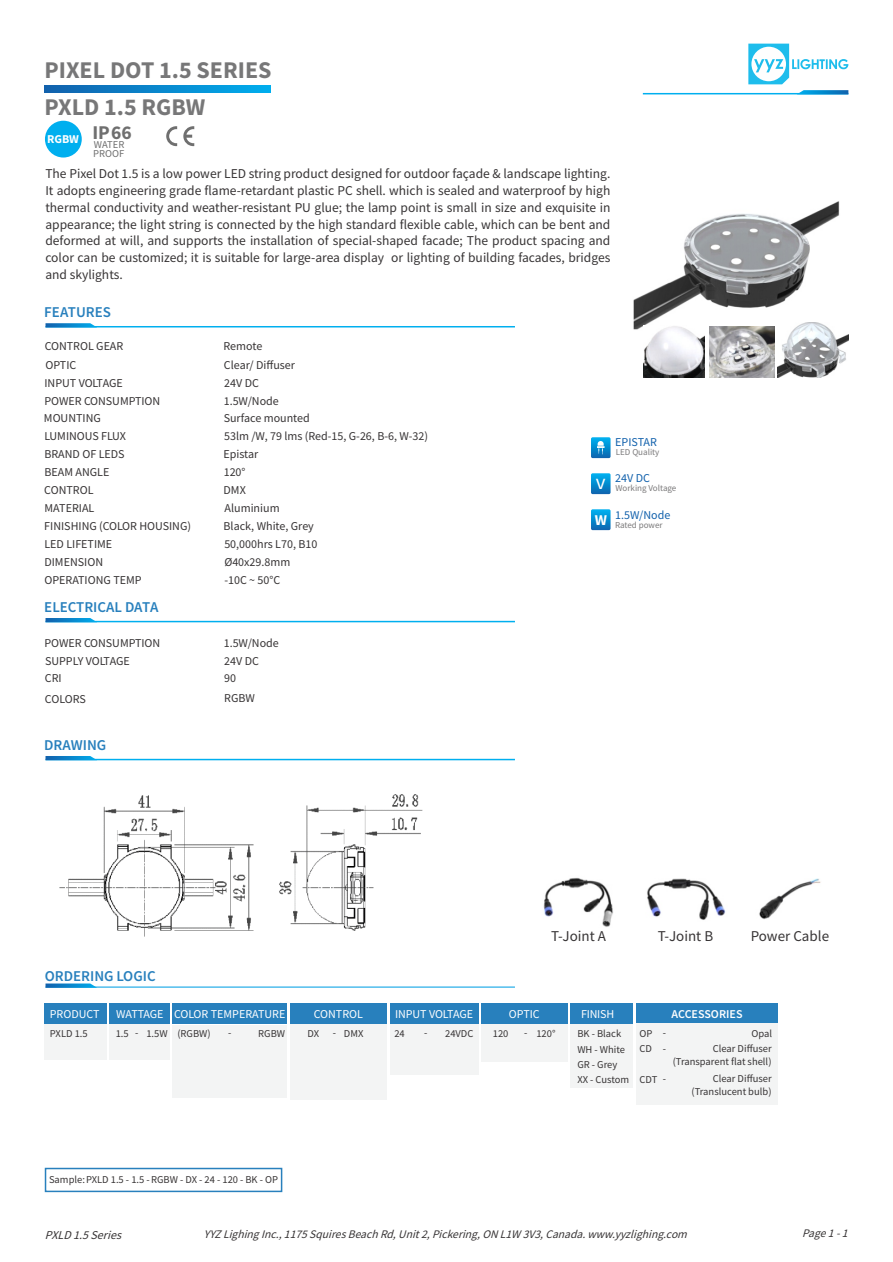
<style>
.page{position:relative;width:893px;height:1262px;background:#fff}
.page>*{position:absolute;margin:0;border:0;box-sizing:border-box;transform-origin:0 0}
.t1{font:700 24px/37px "Source Sans Pro";color:#777778}
.t2{font:21px "Source Sans Pro";color:#fefefe}
.t3{font:700 19.5px "Source Sans Pro";color:#6f6f6f}
.t4{font:600 15px "Source Sans Pro";color:#2880bd}
.t5{font:15px "Source Sans Pro";color:#373435}
.t6{font:13.5px/17px "Source Sans Pro";color:#373435;text-align:justify}
.t7{font:12px/18px "Source Sans Pro";color:#373435}
.t8{font:12px "Source Sans Pro";letter-spacing:-.005em;color:#fefefe}
.t9{font:12px "Source Sans Pro";color:#1261ac}
.t10{font:italic 12px "Source Sans Pro";color:#373435}
.t11{font:600 12px "Source Sans Pro";color:#fefefe}
.t12{font:700 12px "Source Sans Pro";color:#fefefe}
.t13{font:italic 11.55px "Source Sans Pro";color:#373435}
.t14{font:10.5px/15.1px "Source Sans Pro";color:#373435}
.t15{font:10.5px/9px "Source Sans Pro";color:#6f6f6f}
.t16{font:9px "Source Sans Pro";color:#7b7a7b}
</style>
<div class="page">
<img style="left:633px;top:201px;width:207px;height:137px">
<svg style="left:748px;top:44px;width:100px;height:40px"></svg>
<hr style="left:643px;top:93px;width:205px;height:1px;background:#00afef">
<hr style="left:45px;top:326px;width:470px;height:1px;background:#00afef">
<svg style="left:45px;top:323px;width:50px;height:4px"></svg>
<hr style="left:45px;top:621px;width:470px;height:1px;background:#00afef">
<hr style="left:45px;top:759px;width:470px;height:1px;background:#00afef">
<svg style="left:45px;top:618px;width:52px;height:4px"></svg>
<svg style="left:45px;top:756px;width:52px;height:4px"></svg>
<svg style="left:796px;top:90px;width:52px;height:4px"></svg>
<svg style="left:591px;top:437px;width:19px;height:21px"></svg>
<svg style="left:597px;top:441px;width:7px;height:13px"></svg>
<svg style="left:591px;top:473px;width:19px;height:21px"></svg>
<svg style="left:591px;top:509px;width:19px;height:21px"></svg>
<svg style="left:166px;top:126px;width:11px;height:20px"></svg>
<svg style="left:183px;top:126px;width:11px;height:20px"></svg>
<div style="left:45px;top:121px;width:37px;height:36px;background:#00afef;border-radius:50%"></div>
<svg style="left:45px;top:85px;width:226px;height:8px;background:#0987cd"></svg>
<div style="left:290px;top:1008px;width:97px;height:91px;background:#f3f4f4"></div>
<div style="left:44px;top:1023px;width:62px;height:36px;background:#f3f4f4"></div>
<div style="left:290px;top:1003px;width:97px;height:21px;background:#2880bd"></div>
<hr style="left:45px;top:986px;width:470px;height:1px;background:#4fbdec">
<svg style="left:45px;top:983px;width:52px;height:4px"></svg>
<div style="left:44px;top:1003px;width:62px;height:21px;background:#2880bd"></div>
<div style="left:109px;top:1003px;width:61px;height:21px;background:#2880bd"></div>
<div style="left:390px;top:1003px;width:88px;height:21px;background:#2880bd"></div>
<div style="left:109px;top:1023px;width:61px;height:36px;background:#f3f4f4"></div>
<div style="left:390px;top:1023px;width:88px;height:51px;background:#f3f4f4"></div>
<div style="left:570px;top:1003px;width:63px;height:21px;background:#2880bd"></div>
<div style="left:570px;top:1023px;width:63px;height:64px;background:#f3f4f4"></div>
<div style="left:173px;top:1003px;width:114px;height:21px;background:#2880bd"></div>
<div style="left:172px;top:1024px;width:115px;height:73px;background:#f3f4f4"></div>
<div style="left:481px;top:1023px;width:86px;height:38px;background:#f3f4f4"></div>
<div style="left:481px;top:1003px;width:86px;height:21px;background:#2880bd"></div>
<div style="left:45px;top:1167px;width:237px;height:25px;border:2px solid #2880bd"></div>
<div style="left:636px;top:1003px;width:141px;height:21px;background:#2880bd"></div>
<div style="left:636px;top:1023px;width:141px;height:82px;background:#f3f4f4"></div>
<img style="left:59px;top:794px;width:364px;height:143px">
<img style="left:759px;top:878px;width:62px;height:41px">
<img style="left:647px;top:878px;width:79px;height:42px">
<img style="left:543px;top:877px;width:70px;height:50px">
<img style="left:643px;top:325px;width:61px;height:52px">
<img style="left:709px;top:327px;width:66px;height:50px">
<img style="left:777px;top:322px;width:71px;height:55px">
<h1 class="t1" style="left:44px;top:53px;width:228px">PIXEL DOT 1.5 SERIES<br>PXLD 1.5 RGBW</h1>
<p class="t12" style="left:47px;top:134px;width:33px">RGBW</p>
<h3 class="t3" style="left:93px;top:124px;width:41px">IP66</h3>
<p class="t15" style="left:93px;top:141px;width:33px">WATER<br>PROOF</p>
<p class="t6" style="left:45px;top:166px;width:566px">The Pixel Dot 1.5 is a low power LED string product designed for outdoor façade &amp; landscape lighting.<br>It adopts engineering grade flame-retardant plastic PC shell. which is sealed and waterproof by high thermal conductivity and weather-resistant PU glue; the lamp point is small in size and exquisite in appearance; the light string is connected by the high standard flexible cable, which can be bent and deformed at will, and supports the installation of special-shaped facade; The product spacing and color can be customized; it is suitable for large-area display or lighting of building facades, bridges and skylights.</p>
<p class="t4" style="left:44px;top:306px;width:68px">FEATURES</p>
<p class="t7" style="left:45px;top:338px;width:80px">CONTROL GEAR</p>
<p class="t7" style="left:223px;top:338px;width:40px">Remote</p>
<p class="t7" style="left:44px;top:356px;width:117px">OPTIC<br>INPUT VOLTAGE<br>POWER CONSUMPTION</p>
<p class="t7" style="left:224px;top:356px;width:73px">Clear/ Diffuser</p>
<p class="t7" style="left:224px;top:374px;width:57px">24V DC<br>1.5W/Node</p>
<p class="t7" style="left:44px;top:410px;width:149px">MOUNTING<br>LUMINOUS FLUX<br>BRAND OF LEDS<br>BEAM ANGLE<br>CONTROL<br>MATERIAL<br>FINISHING (COLOR HOUSING)<br>LED LIFETIME<br>DIMENSION</p>
<p class="t7" style="left:223px;top:410px;width:206px">Surface mounted<br>53lm /W, 79 lms (Red-15, G-26, B-6, W-32)<br>Epistar<br>120°<br>DMX<br>Aluminium<br>Black, White, Grey</p>
<p class="t7" style="left:224px;top:536px;width:95px">50,000hrs L70, B10</p>
<p class="t7" style="left:224px;top:554px;width:68px">Ø40x29.8mm</p>
<p class="t7" style="left:44px;top:572px;width:99px">OPERATIONG TEMP</p>
<p class="t7" style="left:224px;top:572px;width:58px">-10C ~ 50°C</p>
<p class="t4" style="left:44px;top:600px;width:116px">ELECTRICAL DATA</p>
<p class="t7" style="left:44px;top:635px;width:117px">POWER CONSUMPTION<br>SUPPLY VOLTAGE<br>CRI</p>
<p class="t7" style="left:45px;top:691px;width:43px">COLORS</p>
<p class="t4" style="left:44px;top:738px;width:64px">DRAWING</p>
<p class="t7" style="left:224px;top:634px;width:57px">1.5W/Node</p>
<p class="t7" style="left:224px;top:652px;width:36px">24V DC</p>
<p class="t7" style="left:224px;top:669px;width:32px;line-height:20.1px">90<br>RGBW</p>
<p class="t9" style="left:615px;top:437px;width:43px">EPISTAR</p>
<p class="t16" style="left:616px;top:449px;width:45px">LED Quality</p>
<p class="t9" style="left:615px;top:473px;width:36px">24V DC</p>
<h2 class="t2" style="left:596px;top:473px;width:11px">v</h2>
<p class="t16" style="left:615px;top:485px;width:62px">Working Voltage</p>
<p class="t9" style="left:615px;top:509px;width:57px">1.5W/Node</p>
<p class="t16" style="left:594px;top:521px;width:69px"><sup>W</sup> Rated power</p>
<p class="t5" style="left:551px;top:929px;width:56px">T-Joint A</p>
<p class="t5" style="left:657px;top:929px;width:57px">T-Joint B</p>
<p class="t5" style="left:750px;top:929px;width:80px">Power Cable</p>
<p class="t4" style="left:45px;top:969px;width:112px">ORDERING LOGIC</p>
<p class="t8" style="left:50px;top:1008px;width:51px">PRODUCT</p>
<p class="t8" style="left:116px;top:1008px;width:49px">WATTAGE</p>
<p class="t8" style="left:395px;top:1008px;width:79px">INPUT VOLTAGE</p>
<p class="t14" style="left:394px;top:1027px;width:12px">24</p>
<p class="t14" style="left:424px;top:1027px;width:51px">- 24VDC</p>
<p class="t8" style="left:174px;top:1008px;width:113px">COLOR TEMPERATURE</p>
<p class="t14" style="left:177px;top:1026px;width:35px">(RGBW)</p>
<p class="t14" style="left:228px;top:1026px;width:5px">-</p>
<p class="t14" style="left:258px;top:1027px;width:28px">RGBW</p>
<p class="t8" style="left:314px;top:1008px;width:51px">CONTROL</p>
<p class="t8" style="left:509px;top:1008px;width:32px">OPTIC</p>
<p class="t14" style="left:50px;top:1026px;width:39px">PXLD 1.5</p>
<p class="t14" style="left:307px;top:1027px;width:13px">DX</p>
<p class="t14" style="left:116px;top:1026px;width:53px">1.5 - 1.5W</p>
<p class="t14" style="left:493px;top:1026px;width:17px">120</p>
<p class="t14" style="left:524px;top:1027px;width:33px">- 120°</p>
<p class="t14" style="left:333px;top:1026px;width:32px">- DMX</p>
<p class="t8" style="left:581px;top:1008px;width:35px">FINISH</p>
<p class="t14" style="left:577px;top:1027px;width:53px">BK - Black<br>WH - White<br>GR - Grey<br>XX - Custom</p>
<p class="t11" style="left:671px;top:1008px;width:72px">ACCESSORIES</p>
<p class="t14" style="left:639px;top:1027px;width:14px">OP<br>CD</p>
<p class="t14" style="left:639px;top:1072px;width:19px">CDT</p>
<p class="t14" style="left:662px;top:1026px;width:5px">-</p>
<p class="t14" style="left:662px;top:1071px;width:5px">-</p>
<p class="t14" style="left:712px;top:1027px;width:61px;line-height:14.4px;text-align:right">Opal<br>Clear Diffuser</p>
<p class="t14" style="left:672px;top:1053px;width:100px;line-height:17.4px;text-align:right">(Transparent flat shell)<br>Clear Diffuser</p>
<p class="t14" style="left:691px;top:1085px;width:81px">(Translucent bulb)</p>
<p class="t14" style="left:49px;top:1172px;width:230px">Sample: PXLD 1.5 - 1.5 - RGBW - DX - 24 - 120 - BK - OP</p>
<p class="t10" style="left:45px;top:1229px;width:81px">PXLD 1.5Series</p>
<p class="t13" style="left:204px;top:1228px;width:487px">YYZ Lighing Inc.,1175SquiresBeach Rd,Unit2,Pickering,ON L1W 3V3,Canada.www.yyzlighing.com</p>
<p class="t13" style="left:802px;top:1228px;width:50px">Page1-1</p>
</div>
